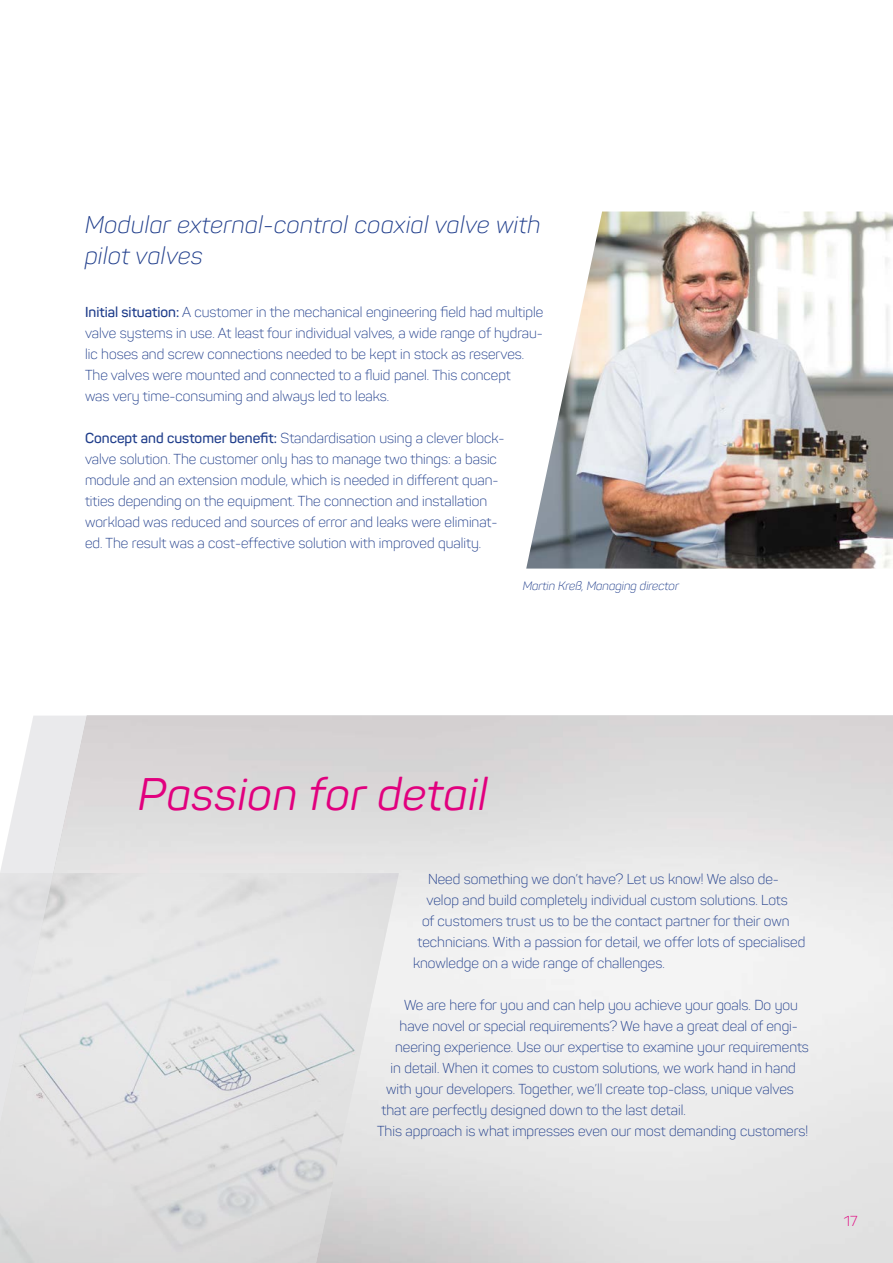
<style>
.page{position:relative;width:893px;height:1263px;background:#fff}
.page>*{position:absolute;margin:0;border:0;box-sizing:border-box;transform-origin:0 0}
.RSG_Subhead{font:italic 45px "Panton";letter-spacing:.02em;color:#e1007e}
.RSG_Zwischenheadline{font:italic 300 24px/31.5px "Panton";letter-spacing:.02em;color:#1f3d8b}
.RSG_Fließtext{font:300 14.25px/21px "Panton";color:#1f3d8b}
.t1{font:300 14.25px "Panton";color:#e1007e}
.RSG_Bildunterschrift{font:italic 300 12px "Panton";color:#1f3d8b}
.s1{font-weight:600}
</style>
<div class="page">
<img style="left:87px;top:873px;width:312px;height:390px">
<svg style="left:0;top:716px;width:87px;height:547px;background:#e3e3e4"></svg>
<img style="left:526px;top:212px;width:367px;height:356px">
<p class="RSG_Zwischenheadline" style="left:85px;top:208px;width:457px">Modular external-control coaxial valve with pilot valves</p>
<p class="RSG_Fließtext" style="left:85px;top:301px;width:460px"><span class="s1">Initial situation:</span> A customer in the mechanical engineering field had multiple valve systems in use. At least four individual valves, a wide range of hydrau&shy;lic hoses and screw connections needed to be kept in stock as reserves.<br>The valves were mounted and connected to a fluid panel. This concept<br>was very time-consuming and always led to leaks.</p>
<p class="RSG_Fließtext" style="left:85px;top:427px;width:421px"><span class="s1">Concept and customer benefit:</span> Standardisation using a clever block&shy;valve solution. The customer only has to manage two things: a basic module and an extension module, which is needed in different quan&shy;tities depending on the equipment. The connection and installation workload was reduced and sources of error and leaks were eliminat&shy;ed. The result was a cost-effective solution with improved quality.</p>
<p class="RSG_Bildunterschrift" style="left:523px;top:578px;width:158px">Martin Kreß, Managing director</p>
<p class="RSG_Subhead" style="left:138px;top:767px;width:351px">Passion for detail</p>
<p class="RSG_Fließtext" style="left:428px;top:868px;width:352px">Need something we don’t have? Let us know! We also de-</p>
<p class="RSG_Fließtext" style="left:427px;top:889px;width:363px">velop and build completely individual custom solutions. Lots</p>
<p class="RSG_Fließtext" style="left:422px;top:910px;width:369px">of customers trust us to be the contact partner for their own</p>
<p class="RSG_Fließtext" style="left:418px;top:931px;width:389px">technicians. With a passion for detail, we offer lots of specialised</p>
<p class="RSG_Fließtext" style="left:413px;top:952px;width:253px">knowledge on a wide range of challenges.</p>
<p class="RSG_Fließtext" style="left:404px;top:994px;width:395px">We are here for you and can help you achieve your goals. Do you</p>
<p class="RSG_Fließtext" style="left:400px;top:1015px;width:400px">have novel or special requirements? We have a great deal of engi-</p>
<p class="RSG_Fließtext" style="left:395px;top:1036px;width:415px">neering experience. Use our expertise to examine your requirements</p>
<p class="RSG_Fließtext" style="left:391px;top:1057px;width:407px">in detail. When it comes to custom solutions, we work hand in hand</p>
<p class="RSG_Fließtext" style="left:386px;top:1078px;width:409px">with your developers. Together, we’ll create top-class, unique valves</p>
<p class="RSG_Fließtext" style="left:382px;top:1099px;width:306px">that are perfectly designed down to the last detail.</p>
<p class="RSG_Fließtext" style="left:377px;top:1120px;width:433px">This approach is what impresses even our most demanding customers!</p>
<p class="t1" style="left:844px;top:1212px;width:15px">17</p>
</div>
